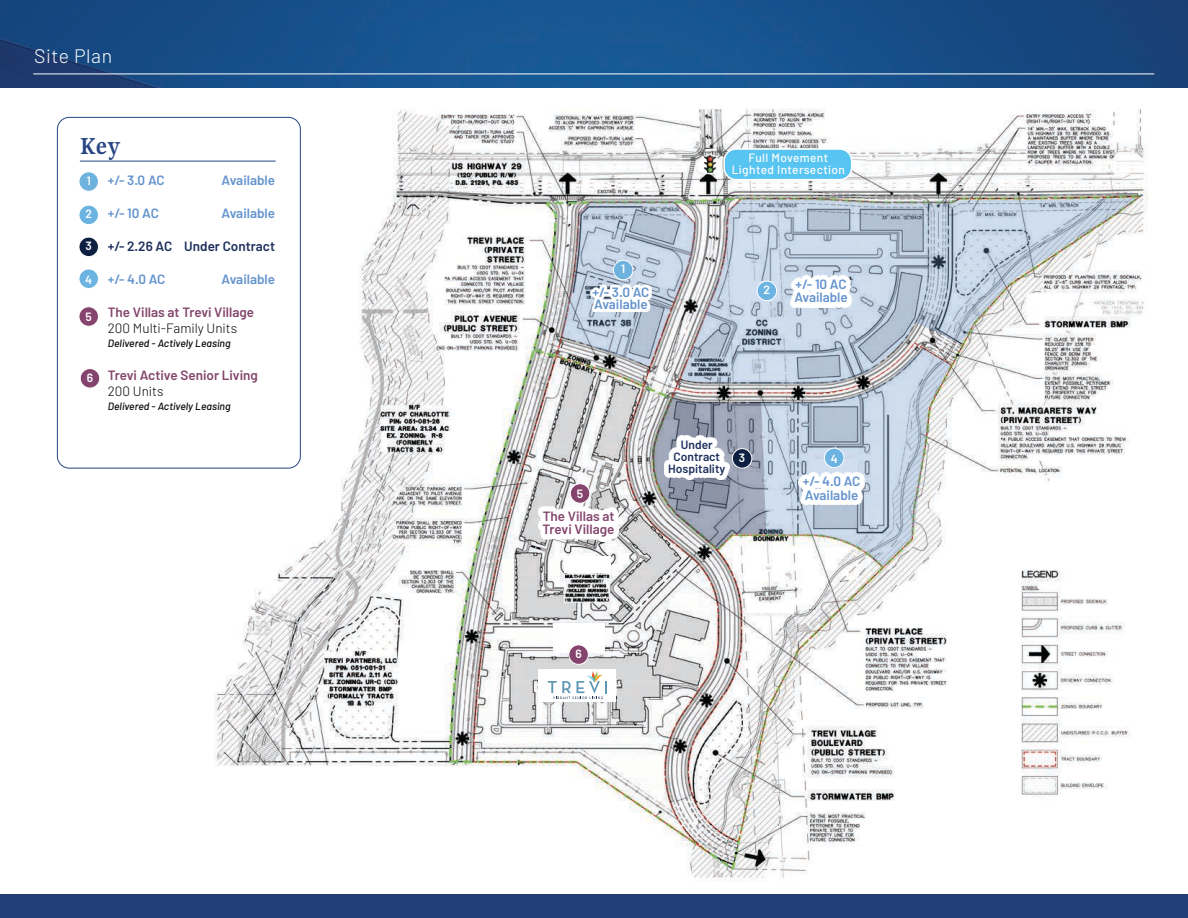
<style>
.page{position:relative;width:1188px;height:918px;background:#fff}
.page>*{position:absolute;margin:0;border:0;box-sizing:border-box;transform-origin:0 0}
.t1{font:700 25.5px "Gupter";color:#274583}
.t2{font:300 19.5px "Barlow";letter-spacing:.03em;color:#fff}
.t3{font:600 13.5px "Barlow";color:#6393cd}
.t4{font:600 13.5px "Barlow";color:#83456b}
.t5{font:300 13.5px "Barlow";color:#020304}
.t6{font:600 13.5px "Barlow";color:#84456c}
.t7{font:600 13.5px "Barlow";color:#1c2e5c}
.t8{font:500 12px "Barlow";letter-spacing:.03em;color:#fff}
.t9{font:600 12px "Barlow";color:#1c2e5c}
.t10{font:600 12px "Barlow";color:#fff}
.t11{font:italic 500 10.5px "Barlow";color:#020304}
</style>
<div class="page">
<img style="left:214px;top:109px;width:934px;height:773px">
<div style="left:553px;top:623px;width:51px;height:29px;background:#fff"></div>
<div style="left:569px;top:645px;width:19px;height:19px;background:#85446e;border-radius:50%"></div>
<div style="left:568px;top:644px;width:21px;height:21px;border:1px solid #fff;border-radius:50%"></div>
<hr style="left:80px;top:161px;width:196px;height:1px;background:#274583">
<div style="left:0;top:894px;width:1188px;height:24px;background:#223f7a"></div>
<div style="left:538px;top:669px;width:78px;height:32px;background:#fff"></div>
<svg style="left:548px;top:671px;width:59px;height:28px"></svg>
<div style="left:538px;top:506px;width:81px;height:36px;background:#fff"></div>
<svg style="left:681px;top:198px;width:458px;height:186px"></svg>
<svg style="left:561px;top:201px;width:390px;height:366px;background:#bcc4ce"></svg>
<svg style="left:664px;top:435px;width:66px;height:45px"></svg>
<div style="left:724px;top:149px;width:128px;height:31px;background:#58c4f1;border-radius:12px"></div>
<div style="left:723px;top:148px;width:129px;height:32px;border:2px solid #fff;border-radius:12px"></div>
<svg style="left:700px;top:154px;width:20px;height:20px"></svg>
<img style="left:696px;top:156px;width:27px;height:17px">
<div style="left:564px;top:556px;width:46px;height:17px;background:#fff"></div>
<div style="left:747px;top:603px;width:47px;height:10px;background:#fff"></div>
<div style="left:732px;top:449px;width:20px;height:19px;background:#0e2041;border-radius:50%"></div>
<div style="left:732px;top:448px;width:20px;height:21px;border:1px solid #fff;border-radius:50%"></div>
<div style="left:79px;top:172px;width:19px;height:19px;background:#6eb3de;border-radius:50%"></div>
<div style="left:79px;top:171px;width:20px;height:21px;border:1px solid #fff;border-radius:50%"></div>
<div style="left:79px;top:205px;width:19px;height:20px;background:#6bb4e1;border-radius:50%"></div>
<div style="left:79px;top:205px;width:20px;height:20px;border:1px solid #fff;border-radius:50%"></div>
<div style="left:79px;top:237px;width:19px;height:20px;background:#0e2041;border-radius:50%"></div>
<div style="left:79px;top:237px;width:20px;height:20px;border:1px solid #fff;border-radius:50%"></div>
<div style="left:79px;top:307px;width:19px;height:19px;background:#85446e;border-radius:50%"></div>
<div style="left:79px;top:306px;width:20px;height:21px;border:1px solid #fff;border-radius:50%"></div>
<div style="left:80px;top:369px;width:20px;height:19px;background:#85446e;border-radius:50%"></div>
<div style="left:80px;top:368px;width:20px;height:20px;border:1px solid #fff;border-radius:50%"></div>
<div style="left:57px;top:117px;width:244px;height:352px;border:1px solid #274583;border-radius:12px"></div>
<svg style="left:0;top:0;width:1188px;height:88px;background:#184f88"></svg>
<hr style="left:33px;top:74px;width:1121px;height:1px;background:#fff">
<div style="left:613px;top:260px;width:20px;height:20px;background:#6eb3de;border-radius:50%"></div>
<div style="left:613px;top:260px;width:20px;height:20px;border:1px solid #fff;border-radius:50%"></div>
<div style="left:79px;top:269px;width:19px;height:19px;background:#6bb4e1;border-radius:50%"></div>
<div style="left:79px;top:269px;width:20px;height:20px;border:1px solid #fff;border-radius:50%"></div>
<div style="left:824px;top:448px;width:20px;height:20px;background:#6bb4e1;border-radius:50%"></div>
<div style="left:824px;top:448px;width:20px;height:20px;border:1px solid #fff;border-radius:50%"></div>
<div style="left:798px;top:471px;width:67px;height:34px;background:#fff"></div>
<div style="left:757px;top:281px;width:20px;height:20px;background:#6bb4e1;border-radius:50%"></div>
<div style="left:757px;top:281px;width:20px;height:20px;border:1px solid #fff;border-radius:50%"></div>
<p class="t2" style="left:34px;top:44px;width:79px">Site Plan</p>
<p class="t1" style="left:80px;top:132px;width:42px">Key</p>
<p class="t10" style="left:87px;top:173px;width:6px">1</p>
<p class="t10" style="left:85px;top:206px;width:8px">2</p>
<p class="t10" style="left:86px;top:238px;width:8px">3</p>
<p class="t10" style="left:85px;top:272px;width:9px">4</p>
<p class="t10" style="left:85px;top:309px;width:8px">5</p>
<p class="t10" style="left:87px;top:370px;width:8px">6</p>
<p class="t3" style="left:222px;top:172px;width:55px">Available</p>
<p class="t3" style="left:222px;top:205px;width:55px">Available</p>
<p class="t7" style="left:184px;top:238px;width:92px">Under Contract</p>
<p class="t3" style="left:222px;top:271px;width:55px">Available</p>
<p class="t3" style="left:108px;top:172px;width:58px">+/- 3.0 AC</p>
<p class="t3" style="left:108px;top:205px;width:53px">+/- 10 AC</p>
<p class="t7" style="left:108px;top:238px;width:66px">+/- 2.26 AC</p>
<p class="t3" style="left:108px;top:271px;width:59px">+/- 4.0 AC</p>
<p class="t4" style="left:108px;top:304px;width:148px">The Villas at Trevi Village</p>
<p class="t5" style="left:108px;top:320px;width:131px">200 Multi-Family Units</p>
<p class="t11" style="left:108px;top:337px;width:124px">Delivered - Actively Leasing</p>
<p class="t4" style="left:108px;top:367px;width:152px">Trevi Active Senior Living</p>
<p class="t5" style="left:108px;top:383px;width:57px">200 Units</p>
<p class="t11" style="left:108px;top:400px;width:124px">Delivered - Actively Leasing</p>
<p class="t10" style="left:621px;top:262px;width:6px">1</p>
<p class="t3" style="left:593px;top:284px;width:58px">+/- 3.0 AC</p>
<p class="t3" style="left:594px;top:296px;width:55px">Available</p>
<p class="t8" style="left:749px;top:150px;width:81px">Full Movement</p>
<p class="t8" style="left:732px;top:162px;width:115px">Lighted Intersection</p>
<p class="t10" style="left:764px;top:282px;width:8px">2</p>
<p class="t3" style="left:796px;top:276px;width:53px">+/- 10 AC</p>
<p class="t3" style="left:794px;top:289px;width:55px">Available</p>
<p class="t10" style="left:577px;top:486px;width:8px">5</p>
<p class="t6" style="left:543px;top:507px;width:73px">The Villas at</p>
<p class="t6" style="left:543px;top:521px;width:73px">Trevi Village</p>
<p class="t10" style="left:575px;top:647px;width:8px">6</p>
<p class="t9" style="left:681px;top:437px;width:33px">Under</p>
<p class="t9" style="left:674px;top:449px;width:48px">Contract</p>
<p class="t9" style="left:668px;top:461px;width:59px">Hospitality</p>
<p class="t10" style="left:739px;top:450px;width:8px">3</p>
<p class="t10" style="left:831px;top:451px;width:9px">4</p>
<p class="t3" style="left:803px;top:473px;width:59px">+/- 4.0 AC</p>
<p class="t3" style="left:805px;top:486px;width:55px">Available</p>
</div>
